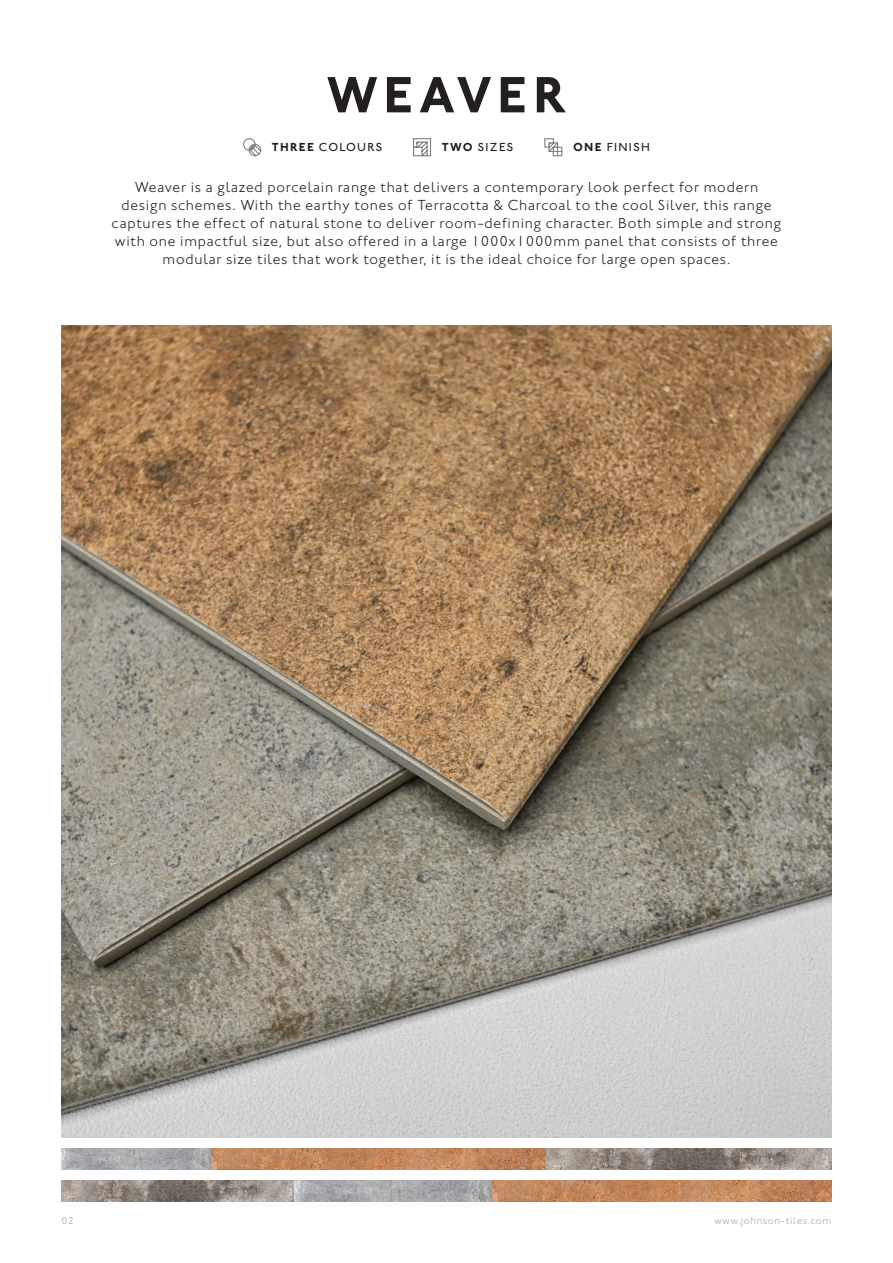
<style>
.page{position:relative;width:893px;height:1263px;background:#fff}
.page>*{position:absolute;margin:0;border:0;box-sizing:border-box;transform-origin:0 0}
.t1{font:700 52.5px "Johnston ITC Std";letter-spacing:.095em;color:#231f20}
.t2{font:300 15px "Johnston ITC Std";letter-spacing:.05em;color:#231f20}
.t3{font:500 12px "Johnston ITC Std";letter-spacing:.11em;color:#231f20}
.t4{font:300 10.5px "Johnston ITC Std";letter-spacing:.05em;color:#a8a9ad}
.s1{font-weight:700}
</style>
<div class="page">
<svg style="left:243px;top:138px;width:19px;height:19px"></svg>
<svg style="left:413px;top:138px;width:19px;height:19px"></svg>
<svg style="left:544px;top:138px;width:19px;height:19px"></svg>
<img style="left:62px;top:1148px;width:769px;height:21px">
<img style="left:62px;top:326px;width:769px;height:811px">
<img style="left:62px;top:1180px;width:769px;height:21px">
<p class="t1" style="left:326px;top:63px;width:242px">WEAVER</p>
<p class="t3" style="left:272px;top:140px;width:112px"><span class="s1">THREE</span> COLOURS</p>
<p class="t3" style="left:442px;top:140px;width:73px"><span class="s1">TWO</span> SIZES</p>
<p class="t3" style="left:573px;top:140px;width:78px"><span class="s1">ONE</span> FINISH</p>
<p class="t2" style="left:135px;top:178px;width:625px">Weaver is a glazed porcelain range that delivers a contemporary look perfect for modern</p>
<p class="t2" style="left:121px;top:196px;width:652px">design schemes. With the earthy tones of Terracotta &amp; Charcoal to the cool Silver, this range</p>
<p class="t2" style="left:112px;top:214px;width:671px">captures the effect of natural stone to deliver room-defining character. Both simple and strong</p>
<p class="t2" style="left:115px;top:232px;width:664px">with one impactful size, but also offered in a large 1000x1000mm panel that consists of three</p>
<p class="t2" style="left:163px;top:250px;width:569px">modular size tiles that work together, it is the ideal choice for large open spaces.</p>
<p class="t4" style="left:62px;top:1214px;width:14px">02</p>
<p class="t4" style="left:715px;top:1214px;width:118px">www.johnson-tiles.com</p>
</div>
